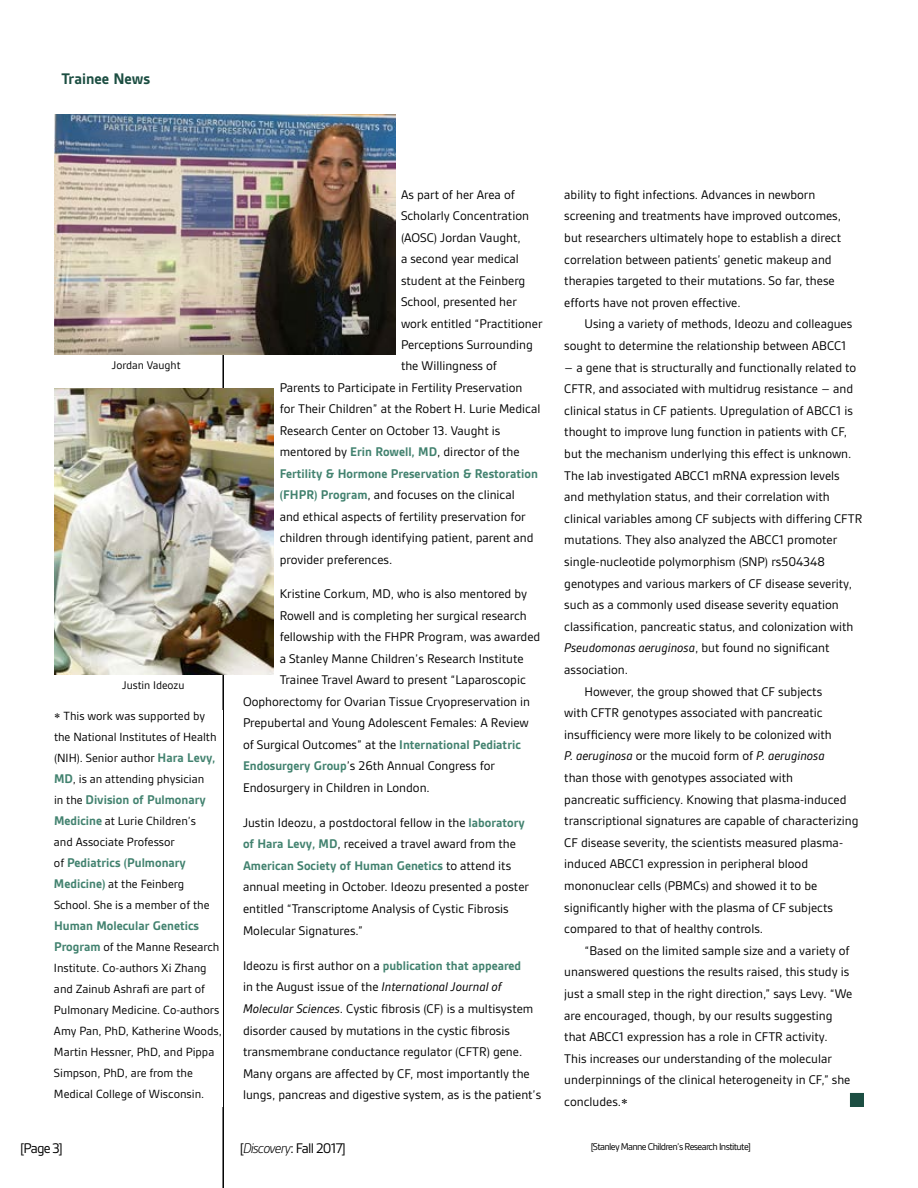
<style>
.page{position:relative;width:918px;height:1188px;background:#fff}
.page>*{position:absolute;margin:0;border:0;box-sizing:border-box;transform-origin:0 0}
.t1{font:700 16.5px "Gesta";color:#1c4e42}
.t2{font:15px "Gesta";letter-spacing:-.05em;color:#000}
.t3{font:13.5px/21.6px "Gesta";color:#000}
.t4{font:700 13.5px "Gesta";color:#42826f}
.t5{font:italic 13.5px "Gesta";color:#000}
.t6{font:12.75px/21px "Gesta";color:#000}
.t7{font:12px "Gesta";color:#000}
.t8{font:10.5px "Gesta";letter-spacing:-.06em;color:#000}
.s1{font-weight:700;font-size:13.5px;color:#42826f}
.s2{font-weight:400;font-size:12.75px;color:#000}
.s3{font-weight:700;color:#42826f}
.s4{font-style:italic}
.s5{font-style:normal}
.s6{font-weight:300;font-style:italic}
</style>
<div class="page">
<hr style="left:222px;top:189px;width:2px;height:999px;background:#000">
<img style="left:54px;top:114px;width:342px;height:240px">
<div style="left:850px;top:1093px;width:14px;height:14px;background:#1c4e42"></div>
<img style="left:54px;top:389px;width:219px;height:286px">
<p class="t1" style="left:62px;top:70px;width:90px">Trainee News</p>
<p class="t7" style="left:112px;top:359px;width:70px">Jordan Vaught</p>
<p class="t7" style="left:122px;top:679px;width:64px">Justin Ideozu</p>
<p class="t6" style="left:54px;top:705px;width:164px;text-indent:10px">This work was supported by the National Institutes of Health (NIH). Senior author <span class="s1">Hara Levy,<br>MD</span>, is an attending physician</p>
<p class="t4" style="left:54px;top:792px;width:153px"><span class="s2">in the</span> Division of Pulmonary</p>
<p class="t6" style="left:54px;top:810px;width:144px"><span class="s1">Medicine</span> at Lurie Children’s and Associate Professor</p>
<p class="t4" style="left:54px;top:855px;width:134px"><span class="s2">of</span> Pediatrics (Pulmonary</p>
<p class="t6" style="left:54px;top:873px;width:157px"><span class="s1">Medicine)</span> at the Feinberg<br>School. She is a member of the</p>
<p class="t4" style="left:54px;top:918px;width:147px">Human Molecular Genetics</p>
<p class="t6" style="left:54px;top:936px;width:169px"><span class="s1">Program</span> of the Manne Research<br>Institute. Co-authors Xi Zhang and Zainub Ashrafi are part of<br>Pulmonary Medicine. Co-authors<br>Amy Pan, PhD, Katherine Woods,<br>Martin Hessner, PhD, and Pippa<br>Simpson, PhD, are from the<br>Medical College of Wisconsin.</p>
<p class="t3" style="left:401px;top:184px;width:115px">As part of her Area of</p>
<p class="t3" style="left:401px;top:205px;width:130px">Scholarly Concentration</p>
<p class="t3" style="left:401px;top:227px;width:121px">(AOSC) Jordan Vaught,</p>
<p class="t3" style="left:401px;top:248px;width:120px">a second year medical</p>
<p class="t3" style="left:401px;top:270px;width:126px">student at the Feinberg</p>
<p class="t3" style="left:401px;top:291px;width:117px">School, presented her</p>
<p class="t3" style="left:401px;top:313px;width:143px">work entitled “Practitioner</p>
<p class="t3" style="left:401px;top:334px;width:133px">Perceptions Surrounding</p>
<p class="t3" style="left:401px;top:355px;width:98px">the Willingness of</p>
<p class="t3" style="left:280px;top:377px;width:244px">Parents to Participate in Fertility Preservation</p>
<p class="t3" style="left:280px;top:398px;width:262px">for Their Children” at the Robert H. Lurie Medical</p>
<p class="t3" style="left:280px;top:420px;width:222px">Research Center on October 13. Vaught is</p>
<p class="t3" style="left:280px;top:441px;width:241px">mentored by <span class="s3">Erin Rowell, MD</span>, director of the</p>
<p class="t4" style="left:280px;top:466px;width:260px">Fertility &amp; Hormone Preservation &amp; Restoration</p>
<p class="t3" style="left:280px;top:484px;width:237px"><span class="s3">(FHPR) Program</span>, and focuses on the clinical</p>
<p class="t3" style="left:280px;top:506px;width:248px">and ethical aspects of fertility preservation for</p>
<p class="t3" style="left:280px;top:527px;width:255px">children through identifying patient, parent and</p>
<p class="t3" style="left:280px;top:548px;width:114px">provider preferences.</p>
<p class="t3" style="left:280px;top:583px;width:249px">Kristine Corkum, MD, who is also mentored by</p>
<p class="t3" style="left:280px;top:605px;width:248px">Rowell and is completing her surgical research</p>
<p class="t3" style="left:280px;top:626px;width:262px">fellowship with the FHPR Program, was awarded</p>
<p class="t3" style="left:280px;top:648px;width:245px">a Stanley Manne Children’s Research Institute</p>
<p class="t3" style="left:280px;top:669px;width:248px">Trainee Travel Award to present “Laparoscopic</p>
<p class="t3" style="left:243px;top:691px;width:289px">Oophorectomy for Ovarian Tissue Cryopreservation in</p>
<p class="t3" style="left:243px;top:712px;width:287px">Prepubertal and Young Adolescent Females: A Review</p>
<p class="t3" style="left:243px;top:734px;width:279px">of Surgical Outcomes” at the <span class="s3">International Pediatric</span></p>
<p class="t3" style="left:243px;top:755px;width:254px"><span class="s3">Endosurgery Group</span>’s 26th Annual Congress for</p>
<p class="t3" style="left:243px;top:777px;width:188px">Endosurgery in Children in London.</p>
<p class="t3" style="left:243px;top:812px;width:288px">Justin Ideozu, a postdoctoral fellow in the <span class="s3">laboratory of Hara Levy, MD</span>, received a travel award from the <span class="s3">American Society of Human Genetics</span> to attend its annual meeting in October. Ideozu presented a poster entitled “Transcriptome Analysis of Cystic Fibrosis Molecular Signatures.”</p>
<p class="t3" style="left:243px;top:955px;width:300px">Ideozu is first author on a <span class="s3">publication that appeared<br></span>in the August issue of the <span class="s4">International Journal of Molecular Sciences</span>. Cystic fibrosis (CF) is a multisystem disorder caused by mutations in the cystic fibrosis transmembrane conductance regulator (CFTR) gene.<br>Many organs are affected by CF, most importantly the lungs, pancreas and digestive system, as is the patient’s</p>
<p class="t3" style="left:564px;top:184px;width:278px">ability to fight infections. Advances in newborn screening and treatments have improved outcomes, but researchers ultimately hope to establish a direct correlation between patients’ genetic makeup and therapies targeted to their mutations. So far, these efforts have not proven effective.</p>
<p class="t3" style="left:564px;top:313px;width:290px;text-indent:20px">Using a variety of methods, Ideozu and colleagues sought to determine the relationship between ABCC1</p>
<p class="t3" style="left:564px;top:357px;width:294px">– a gene that is structurally and functionally related to</p>
<p class="t3" style="left:564px;top:378px;width:290px">CFTR, and associated with multidrug resistance – and</p>
<p class="t3" style="left:564px;top:400px;width:290px">clinical status in CF patients. Upregulation of ABCC1 is</p>
<p class="t3" style="left:564px;top:421px;width:284px">thought to improve lung function in patients with CF,</p>
<p class="t3" style="left:564px;top:443px;width:289px">but the mechanism underlying this effect is unknown.</p>
<p class="t3" style="left:564px;top:465px;width:277px">The lab investigated ABCC1 mRNA expression levels</p>
<p class="t3" style="left:564px;top:486px;width:267px">and methylation status, and their correlation with</p>
<p class="t3" style="left:564px;top:508px;width:300px">clinical variables among CF subjects with differing CFTR</p>
<p class="t3" style="left:564px;top:529px;width:275px">mutations. They also analyzed the ABCC1 promoter</p>
<p class="t3" style="left:564px;top:551px;width:262px">single-nucleotide polymorphism (SNP) rs504348</p>
<p class="t3" style="left:564px;top:573px;width:289px">genotypes and various markers of CF disease severity,</p>
<p class="t3" style="left:564px;top:594px;width:276px">such as a commonly used disease severity equation</p>
<p class="t3" style="left:564px;top:616px;width:291px">classification, pancreatic status, and colonization with</p>
<p class="t3" style="left:564px;top:637px;width:267px"><span class="s4">Pseudomonas aeruginosa</span>, but found no significant</p>
<p class="t3" style="left:564px;top:659px;width:65px">association.</p>
<p class="t3" style="left:585px;top:681px;width:239px">However, the group showed that CF subjects</p>
<p class="t3" style="left:564px;top:702px;width:260px">with CFTR genotypes associated with pancreatic</p>
<p class="t3" style="left:564px;top:724px;width:269px">insufficiency were more likely to be colonized with</p>
<p class="t5" style="left:564px;top:749px;width:262px">P. aeruginosa <span class="s5">or the mucoid form of</span> P. aeruginosa</p>
<p class="t3" style="left:564px;top:767px;width:230px">than those with genotypes associated with</p>
<p class="t3" style="left:564px;top:789px;width:284px">pancreatic sufficiency. Knowing that plasma-induced</p>
<p class="t3" style="left:564px;top:810px;width:296px">transcriptional signatures are capable of characterizing</p>
<p class="t3" style="left:564px;top:832px;width:280px">CF disease severity, the scientists measured plasma-</p>
<p class="t3" style="left:564px;top:853px;width:245px">induced ABCC1 expression in peripheral blood</p>
<p class="t3" style="left:564px;top:875px;width:255px">mononuclear cells (PBMCs) and showed it to be</p>
<p class="t3" style="left:564px;top:897px;width:270px">significantly higher with the plasma of CF subjects</p>
<p class="t3" style="left:564px;top:918px;width:200px">compared to that of healthy controls.</p>
<p class="t3" style="left:585px;top:940px;width:267px">“Based on the limited sample size and a variety of</p>
<p class="t3" style="left:564px;top:961px;width:287px">unanswered questions the results raised, this study is</p>
<p class="t3" style="left:564px;top:983px;width:289px">just a small step in the right direction,” says Levy. “We</p>
<p class="t3" style="left:564px;top:1005px;width:270px">are encouraged, though, by our results suggesting</p>
<p class="t3" style="left:564px;top:1026px;width:265px">that ABCC1 expression has a role in CFTR activity.</p>
<p class="t3" style="left:564px;top:1048px;width:269px">This increases our understanding of the molecular</p>
<p class="t3" style="left:564px;top:1069px;width:288px">underpinnings of the clinical heterogeneity in CF,” she</p>
<p class="t3" style="left:564px;top:1091px;width:58px">concludes.</p>
<p class="t2" style="left:20px;top:1140px;width:44px">[Page 3]</p>
<p class="t2" style="left:240px;top:1140px;width:108px">[<span class="s6">Discovery</span>: Fall 2017]</p>
<p class="t8" style="left:591px;top:1141px;width:162px">[Stanley Manne Children’s Research Institute]</p>
</div>
